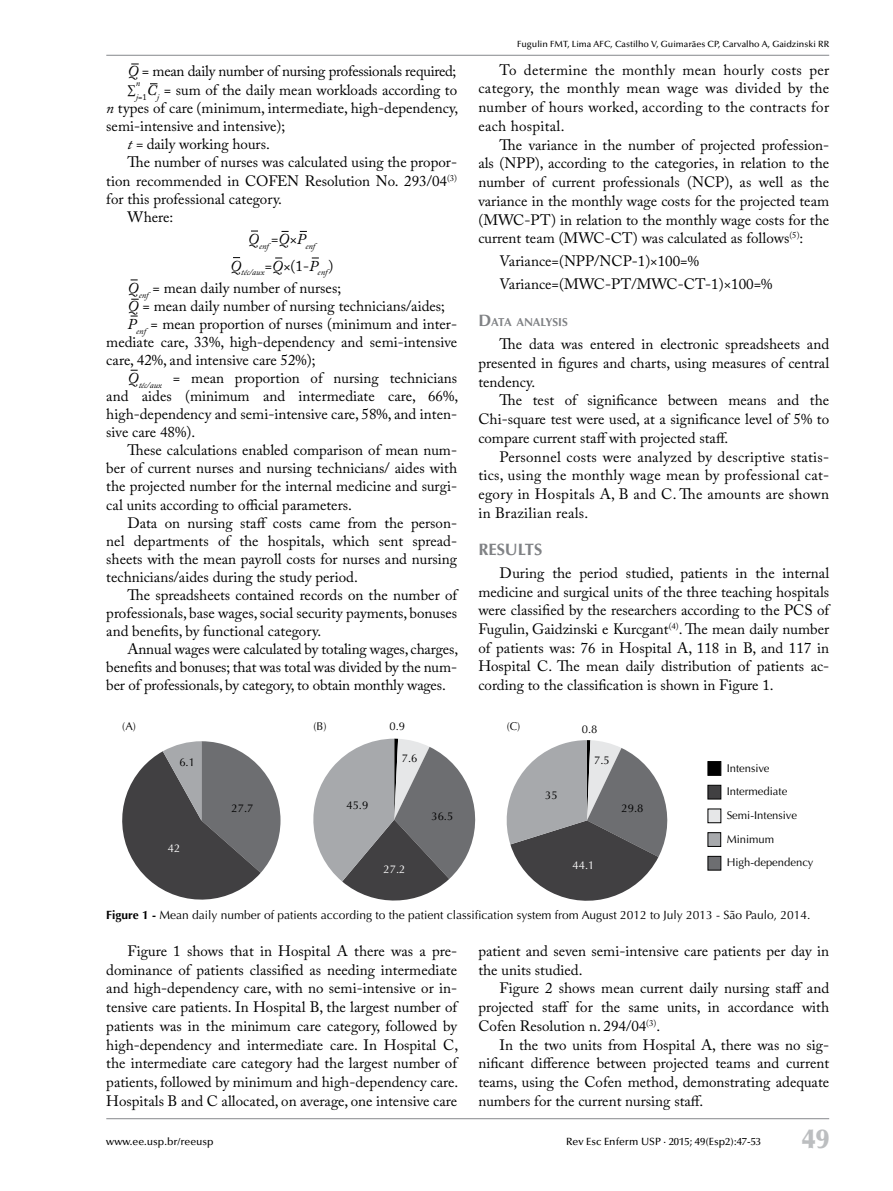
<style>
.page{position:relative;width:893px;height:1191px;background:#fff}
.page>*{position:absolute;margin:0;border:0;box-sizing:border-box;transform-origin:0 0}
.t1{font:900 27px "Optima LT";color:#bcbec0}
.t2{font:700 16.5px "Optima";color:#808285}
.t3{font:15px/18.8px "Adobe Caslon Pro";color:#000;text-align:justify}
.t4{font:15px "Adobe Caslon Pro";letter-spacing:-.02em;color:#000}
.t5{font:12px "Optima";color:#000}
.t6{font:700 11.55px "Optima";color:#808285}
.t7{font:11.25px/23.7px "Optima";color:#000}
.t8{font:11.25px "Optima";color:#fff}
.t9{font:500 10.5px "Optima";color:#000}
.t10{font:500 9px "Optima";color:#000}
.t11{font:italic 8.7px "Adobe Caslon Pro";color:#000}
.s1{font-style:italic}
.s2{font-style:normal}
.s3{font-size:16.5px}
.s4{font-weight:700}
</style>
<div class="page">
<hr style="left:106px;top:1118px;width:723px;height:1px;background:#939598">
<hr style="left:106px;top:55px;width:723px;height:1px;background:#939598">
<svg style="left:122px;top:741px;width:158px;height:159px"></svg>
<svg style="left:313px;top:738px;width:163px;height:162px"></svg>
<svg style="left:506px;top:740px;width:162px;height:160px"></svg>
<div style="left:708px;top:761px;width:13px;height:14px;background:#000;border:1px solid #000"></div>
<div style="left:708px;top:808px;width:13px;height:15px;background:#e6e7e8;border:1px solid #000"></div>
<div style="left:708px;top:856px;width:13px;height:14px;background:#6d6e71;border:1px solid #000"></div>
<div style="left:708px;top:785px;width:13px;height:14px;background:#414042;border:1px solid #000"></div>
<div style="left:708px;top:832px;width:13px;height:14px;background:#a7a9ac;border:1px solid #000"></div>
<p class="t4" style="left:128px;top:62px;width:330px"><span class="s1">Q</span> = mean daily number of nursing professionals required;</p>
<p class="t11" style="left:128px;top:92px;width:33px"><sup>∑</sup>j<span class="s2">=1</span><sup>C</sup>j</p>
<p class="t11" style="left:136px;top:78px;width:6px">n</p>
<p class="t3" style="left:164px;top:81px;width:295px">= sum of the daily mean workloads according to</p>
<p class="t3" style="left:106px;top:99px;width:353px"><span class="s1">n</span> types of care (minimum, intermediate, high-dependency,</p>
<p class="t3" style="left:106px;top:117px;width:181px">semi-intensive and intensive);</p>
<p class="t3" style="left:128px;top:135px;width:144px"><span class="s1">t =</span> daily working hours.</p>
<p class="t3" style="left:128px;top:153px;width:331px">The number of nurses was calculated using the propor-</p>
<p class="t3" style="left:106px;top:171px;width:352px">tion recommended in COFEN Resolution No. 293/04<sup>(3)</sup></p>
<p class="t3" style="left:106px;top:189px;width:177px">for this professional category.</p>
<p class="t3" style="left:128px;top:207px;width:47px">Where:</p>
<p class="t11" style="left:248px;top:241px;width:69px"><sup>Q</sup>enf <sup>=Q×P</sup>enf</p>
<p class="t11" style="left:230px;top:267px;width:105px"><sup>Q</sup>téc/aux<sup>=Q×</sup><sup>(1-</sup><sup>P</sup>enf<sup>)</sup></p>
<p class="t3" style="left:128px;top:278px;width:215px"><span class="s1">Q</span><sub>enf</sub> = mean daily number of nurses;</p>
<p class="t3" style="left:128px;top:296px;width:319px"><span class="s1">Q</span> = mean daily number of nursing technicians/aides;</p>
<p class="t3" style="left:128px;top:314px;width:331px"><span class="s1">P</span><sub>enf</sub> = mean proportion of nurses (minimum and inter-</p>
<p class="t3" style="left:106px;top:332px;width:352px">mediate care, 33%, high-dependency and semi-intensive</p>
<p class="t3" style="left:106px;top:350px;width:211px">care, 42%, and intensive care 52%);</p>
<p class="t3" style="left:128px;top:368px;width:331px"><span class="s1">Q</span><sub>téc/aux</sub> = mean proportion of nursing technicians</p>
<p class="t3" style="left:106px;top:386px;width:353px">and aides (minimum and intermediate care, 66%,</p>
<p class="t3" style="left:106px;top:405px;width:352px">high-dependency and semi-intensive care, 58%, and inten-</p>
<p class="t3" style="left:106px;top:423px;width:90px">sive care 48%).</p>
<p class="t3" style="left:128px;top:441px;width:331px">These calculations enabled comparison of mean num-</p>
<p class="t3" style="left:106px;top:459px;width:352px">ber of current nurses and nursing technicians/ aides with</p>
<p class="t3" style="left:106px;top:477px;width:352px">the projected number for the internal medicine and surgi-</p>
<p class="t3" style="left:106px;top:495px;width:247px">cal units according to official parameters.</p>
<p class="t3" style="left:128px;top:513px;width:331px">Data on nursing staff costs came from the person-</p>
<p class="t3" style="left:106px;top:531px;width:352px">nel departments of the hospitals, which sent spread-</p>
<p class="t3" style="left:106px;top:549px;width:352px">sheets with the mean payroll costs for nurses and nursing</p>
<p class="t3" style="left:106px;top:567px;width:253px">technicians/aides during the study period.</p>
<p class="t3" style="left:128px;top:585px;width:331px">The spreadsheets contained records on the number of</p>
<p class="t3" style="left:106px;top:603px;width:352px">professionals, base wages, social security payments, bonuses</p>
<p class="t3" style="left:106px;top:621px;width:216px">and benefits, by functional category.</p>
<p class="t3" style="left:128px;top:639px;width:332px">Annual wages were calculated by totaling wages, charges,</p>
<p class="t3" style="left:106px;top:657px;width:352px">benefits and bonuses; that was total was divided by the num-</p>
<p class="t3" style="left:106px;top:675px;width:341px">ber of professionals, by category, to obtain monthly wages.</p>
<p class="t10" style="left:517px;top:39px;width:313px">Fugulin FMT, Lima AFC, Castilho V, Guimarães CP, Carvalho A, Gaidzinski RR</p>
<p class="t3" style="left:478px;top:60px;width:352px;text-indent:21px">To determine the monthly mean hourly costs per category, the monthly mean wage was divided by the number of hours worked, according to the contracts for each hospital.</p>
<p class="t3" style="left:478px;top:135px;width:352px;text-indent:21px">The variance in the number of projected profession&shy;als (NPP), according to the categories, in relation to the number of current professionals (NCP), as well as the variance in the monthly wage costs for the projected team (MWC-PT) in relation to the monthly wage costs for the current team (MWC-CT) was calculated as follows<sup>(5)</sup>:</p>
<p class="t3" style="left:500px;top:250px;width:274px;line-height:23px">Variance=(NPP/NCP-1)×100=%<br>Variance=(MWC-PT/MWC-CT-1)×100=%</p>
<p class="t6" style="left:478px;top:315px;width:91px"><span class="s3">D</span>ATA ANALYSIS</p>
<p class="t3" style="left:478px;top:335px;width:352px;text-indent:21px">The data was entered in electronic spreadsheets and presented in figures and charts, using measures of central tendency.</p>
<p class="t3" style="left:478px;top:391px;width:352px;text-indent:21px">The test of significance between means and the Chi-square test were used, at a significance level of 5% to compare current staff with projected staff.</p>
<p class="t3" style="left:478px;top:447px;width:352px;text-indent:21px">Personnel costs were analyzed by descriptive statis&shy;tics, using the monthly wage mean by professional cat&shy;egory in Hospitals A, B and C. The amounts are shown in Brazilian reals.</p>
<p class="t2" style="left:478px;top:539px;width:65px">RESULTS</p>
<p class="t3" style="left:478px;top:563px;width:352px;text-indent:21px">During the period studied, patients in the internal medicine and surgical units of the three teaching hospitals were classified by the researchers according to the PCS of Fugulin, Gaidzinski e Kurcgant<sup>(4)</sup>. The mean daily number of patients was: 76 in Hospital A, 118 in B, and 117 in Hospital C. The mean daily distribution of patients ac&shy;cording to the classification is shown in Figure 1.</p>
<p class="t7" style="left:122px;top:715px;width:15px">(A)</p>
<p class="t7" style="left:313px;top:715px;width:15px">(B)</p>
<p class="t7" style="left:390px;top:715px;width:17px">0.9</p>
<p class="t7" style="left:507px;top:715px;width:15px">(C)</p>
<p class="t7" style="left:402px;top:746px;width:17px">7.6</p>
<p class="t7" style="left:179px;top:750px;width:17px">6.1</p>
<p class="t8" style="left:168px;top:842px;width:14px">42</p>
<p class="t7" style="left:232px;top:796px;width:23px">27.7</p>
<p class="t7" style="left:346px;top:793px;width:23px">45.9</p>
<p class="t8" style="left:384px;top:862px;width:23px">27.2</p>
<p class="t7" style="left:431px;top:804px;width:23px">36.5</p>
<p class="t7" style="left:545px;top:783px;width:14px">35</p>
<p class="t7" style="left:582px;top:717px;width:17px">0.8</p>
<p class="t7" style="left:594px;top:748px;width:17px">7.5</p>
<p class="t7" style="left:622px;top:796px;width:23px">29.8</p>
<p class="t8" style="left:573px;top:858px;width:23px">44.1</p>
<p class="t7" style="left:727px;top:756px;width:88px">Intensive<br>Intermediate<br>Semi-Intensive<br>Minimum<br>High-dependency</p>
<p class="t5" style="left:106px;top:908px;width:706px"><span class="s4">Figure 1 -</span> Mean daily number of patients according to the patient classification system from August 2012 to July 2013 - São Paulo, 2014.</p>
<p class="t3" style="left:106px;top:941px;width:353px;text-indent:21px">Figure 1 shows that in Hospital A there was a pre&shy;dominance of patients classified as needing intermediate and high-dependency care, with no semi-intensive or in&shy;tensive care patients. In Hospital B, the largest number of patients was in the minimum care category, followed by high-dependency and intermediate care. In Hospital C, the intermediate care category had the largest number of patients, followed by minimum and high-dependency care.<br>Hospitals B and C allocated, on average, one intensive care</p>
<p class="t3" style="left:478px;top:941px;width:352px">patient and seven semi-intensive care patients per day in the units studied.</p>
<p class="t3" style="left:478px;top:978px;width:352px;text-indent:21px">Figure 2 shows mean current daily nursing staff and projected staff for the same units, in accordance with Cofen Resolution n. 294/04<sup>(3)</sup>.</p>
<p class="t3" style="left:478px;top:1035px;width:352px;text-indent:21px">In the two units from Hospital A, there was no sig&shy;nificant difference between projected teams and current teams, using the Cofen method, demonstrating adequate numbers for the current nursing staff.</p>
<p class="t9" style="left:106px;top:1136px;width:109px">www.ee.usp.br/reeusp</p>
<p class="t9" style="left:566px;top:1136px;width:197px">Rev Esc Enferm USP · 2015; 49(Esp2):47-53</p>
<h1 class="t1" style="left:802px;top:1123px;width:28px">49</h1>
</div>
